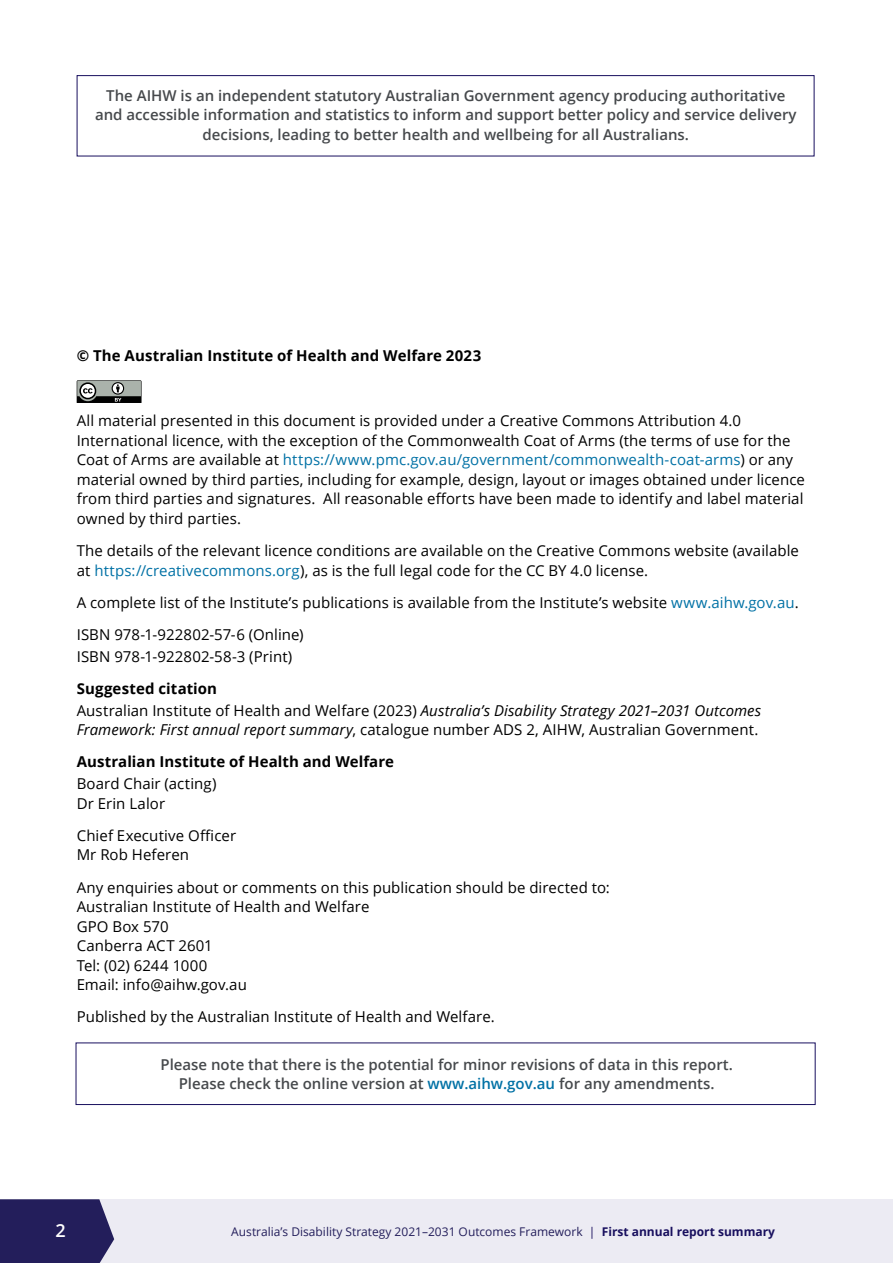
<style>
.page{position:relative;width:893px;height:1263px;background:#fff}
.page>*{position:absolute;margin:0;border:0;box-sizing:border-box;transform-origin:0 0}
.t1{font:600 18px "Open Sans";color:#fff}
.copy_right{font:15px/19.5px "Open Sans";letter-spacing:.005em;color:#000}
.AIHW_statement{font:600 15px/19.5px "Open Sans";color:#46494c;text-align:center}
.copyright_subhead{font:700 15px "Open Sans";letter-spacing:.005em;color:#000}
.t2{font:12px "Open Sans";color:#231e5b}
.s1{color:#0071a5}
.s2{font-style:italic}
.s3{color:#180f5e}
.s4{font-weight:700;color:#180f5e}
</style>
<div class="page">
<div style="left:77px;top:75px;width:737px;height:81px;border:1px solid #180f5e"></div>
<svg style="left:77px;top:380px;width:64px;height:23px"></svg>
<div style="left:76px;top:1043px;width:739px;height:62px;border:1px solid #180f5e"></div>
<div style="left:0;top:1199px;width:893px;height:64px;background:#ecebf3"></div>
<svg style="left:0;top:1199px;width:114px;height:64px;background:#302b65"></svg>
<p class="AIHW_statement" style="left:95px;top:85px;width:703px">The AIHW is an independent statutory Australian Government agency producing authoritative and accessible information and statistics to inform and support better policy and service delivery decisions, leading to better health and wellbeing for all Australians.</p>
<p class="copyright_subhead" style="left:77px;top:345px;width:406px">© The Australian Institute of Health and Welfare 2023</p>
<p class="copy_right" style="left:77px;top:411px;width:730px">All material presented in this document is provided under a Creative Commons Attribution 4.0<br>International licence, with the exception of the Commonwealth Coat of Arms (the terms of use for the Coat of Arms are available at <span class="s1">https://www.pmc.gov.au/government/commonwealth-coat-arms</span>) or any material owned by third parties, including for example, design, layout or images obtained under licence from third parties and signatures. All reasonable efforts have been made to identify and label material owned by third parties.</p>
<p class="copy_right" style="left:77px;top:541px;width:724px">The details of the relevant licence conditions are available on the Creative Commons website (available at <span class="s1">https://creativecommons.org</span>), as is the full legal code for the CC BY 4.0 license.</p>
<p class="copy_right" style="left:77px;top:592px;width:723px">A complete list of the Institute’s publications is available from the Institute’s website <span class="s1">www.aihw.gov.au</span>.</p>
<p class="copy_right" style="left:77px;top:625px;width:228px">ISBN 978-1-922802-57-6 (Online)</p>
<p class="copy_right" style="left:77px;top:646px;width:217px">ISBN 978-1-922802-58-3 (Print)</p>
<p class="copyright_subhead" style="left:77px;top:678px;width:142px">Suggested citation</p>
<p class="copy_right" style="left:77px;top:700px;width:686px">Australian Institute of Health and Welfare (2023) <span class="s2">Australia’s Disability Strategy 2021–2031 Outcomes<br>Framework: First annual report summary</span>, catalogue number ADS 2, AIHW, Australian Government.</p>
<p class="copyright_subhead" style="left:77px;top:751px;width:319px">Australian Institute of Health and Welfare</p>
<p class="copy_right" style="left:77px;top:773px;width:141px">Board Chair (acting)<br>Dr Erin Lalor</p>
<p class="copy_right" style="left:77px;top:825px;width:161px">Chief Executive Officer<br>Mr Rob Heferen</p>
<p class="copy_right" style="left:77px;top:877px;width:535px">Any enquiries about or comments on this publication should be directed to:<br>Australian Institute of Health and Welfare<br>GPO Box 570<br>Canberra ACT 2601<br>Tel: (02) 6244 1000<br>Email: info@aihw.gov.au</p>
<p class="copy_right" style="left:77px;top:1007px;width:420px">Published by the Australian Institute of Health and Welfare.</p>
<p class="AIHW_statement" style="left:161px;top:1054px;width:574px">Please note that there is the potential for minor revisions of data in this report.<br>Please check the online version at <span class="s1">www.aihw.gov.au</span> for any amendments.</p>
<p class="t1" style="left:56px;top:1218px;width:12px">2</p>
<p class="t2" style="left:231px;top:1223px;width:545px">Australia’s Disability Strategy 2021–2031 Outcomes Framework <span class="s3">|</span> <span class="s4">First annual report summary</span></p>
</div>
